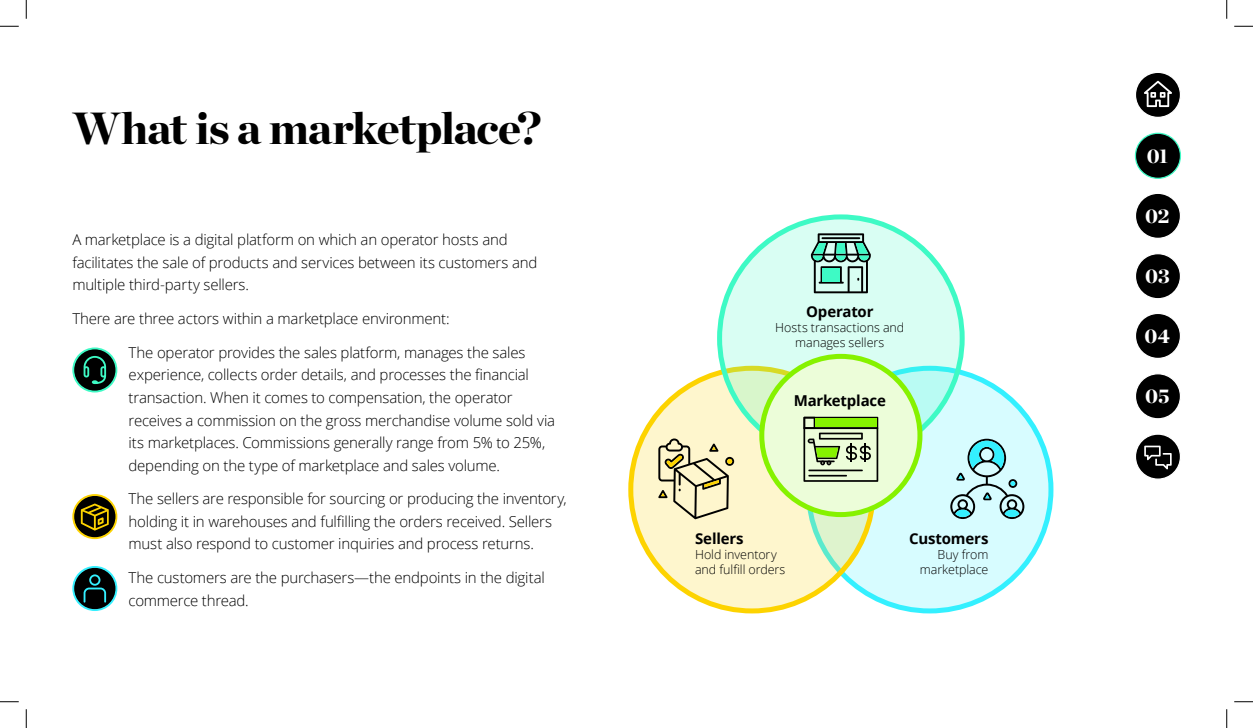
<style>
.page{position:relative;width:1253px;height:728px;background:#fff}
.page>*{position:absolute;margin:0;border:0;box-sizing:border-box;transform-origin:0 0}
.New-DD-H1{font:900 45px "Chronicle Display";letter-spacing:-.025em;color:#000}
.Contents_page_number{font:900 20px "Chronicle Display";letter-spacing:-.005em;color:#fff}
.NEW_Body{font:300 15px/22.5px "Open Sans";letter-spacing:-.015em;color:#000}
.t1{font:700 15px "Open Sans";letter-spacing:-.01em;color:#000}
.t2{font:300 12.5px/15px "Open Sans";letter-spacing:-.005em;color:#000;text-align:center}
</style>
<div class="page">
<svg style="left:876px;top:370px;width:177px;height:243px;fill:#d7fcff"></svg>
<svg style="left:628px;top:371px;width:248px;height:242px;fill:#fef6cd"></svg>
<svg style="left:717px;top:214px;width:247px;height:248px;fill:#d9fef3"></svg>
<svg style="left:658px;top:438px;width:76px;height:81px;background:#d0c9a3"></svg>
<svg style="left:811px;top:233px;width:59px;height:60px;background:#7aae9f"></svg>
<svg style="left:950px;top:438px;width:74px;height:81px;background:#a1d0d4"></svg>
<svg style="left:761px;top:356px;width:159px;height:158px;background:#e4faca"></svg>
<div style="left:759px;top:354px;width:163px;height:163px;border:5px solid #86f200;border-radius:50%"></div>
<svg style="left:803px;top:416px;width:75px;height:65px;background:#a1bc81"></svg>
<svg style="left:72px;top:347px;width:45px;height:45px"></svg>
<svg style="left:72px;top:566px;width:45px;height:45px"></svg>
<svg style="left:72px;top:494px;width:45px;height:45px"></svg>
<svg style="left:1135px;top:72px;width:45px;height:45px"></svg>
<div style="left:1134px;top:72px;width:47px;height:46px;border:1px solid #fff;border-radius:50%"></div>
<svg style="left:1143px;top:81px;width:29px;height:26px"></svg>
<div style="left:1135px;top:133px;width:45px;height:45px;background:#000;border-radius:50%"></div>
<div style="left:1134px;top:133px;width:47px;height:46px;border:1px solid #3efac5;border-radius:50%"></div>
<div style="left:1135px;top:193px;width:45px;height:45px;background:#000;border-radius:50%"></div>
<div style="left:1134px;top:193px;width:47px;height:46px;border:1px solid #fff;border-radius:50%"></div>
<div style="left:1135px;top:254px;width:45px;height:45px;background:#000;border-radius:50%"></div>
<div style="left:1134px;top:253px;width:47px;height:46px;border:1px solid #fff;border-radius:50%"></div>
<div style="left:1135px;top:313px;width:45px;height:45px;background:#000;border-radius:50%"></div>
<div style="left:1134px;top:313px;width:47px;height:46px;border:1px solid #fff;border-radius:50%"></div>
<div style="left:1135px;top:374px;width:45px;height:45px;background:#000;border-radius:50%"></div>
<div style="left:1134px;top:373px;width:47px;height:46px;border:1px solid #fff;border-radius:50%"></div>
<svg style="left:1135px;top:434px;width:45px;height:45px"></svg>
<div style="left:1134px;top:433px;width:47px;height:46px;border:1px solid #fff;border-radius:50%"></div>
<svg style="left:1144px;top:445px;width:27px;height:24px"></svg>
<svg style="left:0;top:25px;width:19px;height:2px"></svg>
<svg style="left:1234px;top:25px;width:18px;height:2px"></svg>
<svg style="left:0;top:701px;width:19px;height:1px"></svg>
<svg style="left:1234px;top:701px;width:18px;height:1px"></svg>
<svg style="left:25px;top:0;width:2px;height:19px"></svg>
<svg style="left:25px;top:709px;width:2px;height:19px"></svg>
<svg style="left:1226px;top:0;width:1px;height:19px"></svg>
<svg style="left:1226px;top:709px;width:1px;height:19px"></svg>
<p class="New-DD-H1" style="left:72px;top:91px;width:471px">What is a marketplace?</p>
<p class="NEW_Body" style="left:72px;top:228px;width:466px">A marketplace is a digital platform on which an operator hosts and facilitates the sale of products and services between its customers and multiple third-party sellers.</p>
<p class="NEW_Body" style="left:72px;top:307px;width:379px">There are three actors within a marketplace environment:</p>
<p class="NEW_Body" style="left:129px;top:341px;width:428px">The operator provides the sales platform, manages the sales experience, collects order details, and processes the financial transaction. When it comes to compensation, the operator receives a commission on the gross merchandise volume sold via its marketplaces. Commissions generally range from 5% to 25%, depending on the type of marketplace and sales volume.</p>
<p class="NEW_Body" style="left:129px;top:487px;width:439px">The sellers are responsible for sourcing or producing the inventory, holding it in warehouses and fulfilling the orders received. Sellers must also respond to customer inquiries and process returns.</p>
<p class="NEW_Body" style="left:129px;top:566px;width:418px">The customers are the purchasers—the endpoints in the digital commerce thread.</p>
<p class="t1" style="left:806px;top:300px;width:69px">Operator</p>
<p class="t2" style="left:775px;top:319px;width:131px">Hosts transactions and manages sellers</p>
<p class="t1" style="left:793px;top:389px;width:94px">Marketplace</p>
<p class="t1" style="left:695px;top:528px;width:50px">Sellers</p>
<p class="t2" style="left:695px;top:546px;width:92px;text-align:left">Hold inventory and fulfill orders</p>
<p class="t1" style="left:909px;top:528px;width:81px">Customers</p>
<p class="t2" style="left:920px;top:546px;width:70px;text-align:right">Buy from marketplace</p>
<p class="Contents_page_number" style="left:1146px;top:139px;width:23px">01</p>
<p class="Contents_page_number" style="left:1145px;top:199px;width:26px">02</p>
<p class="Contents_page_number" style="left:1145px;top:259px;width:26px">03</p>
<p class="Contents_page_number" style="left:1144px;top:319px;width:27px">04</p>
<p class="Contents_page_number" style="left:1145px;top:379px;width:26px">05</p>
</div>
